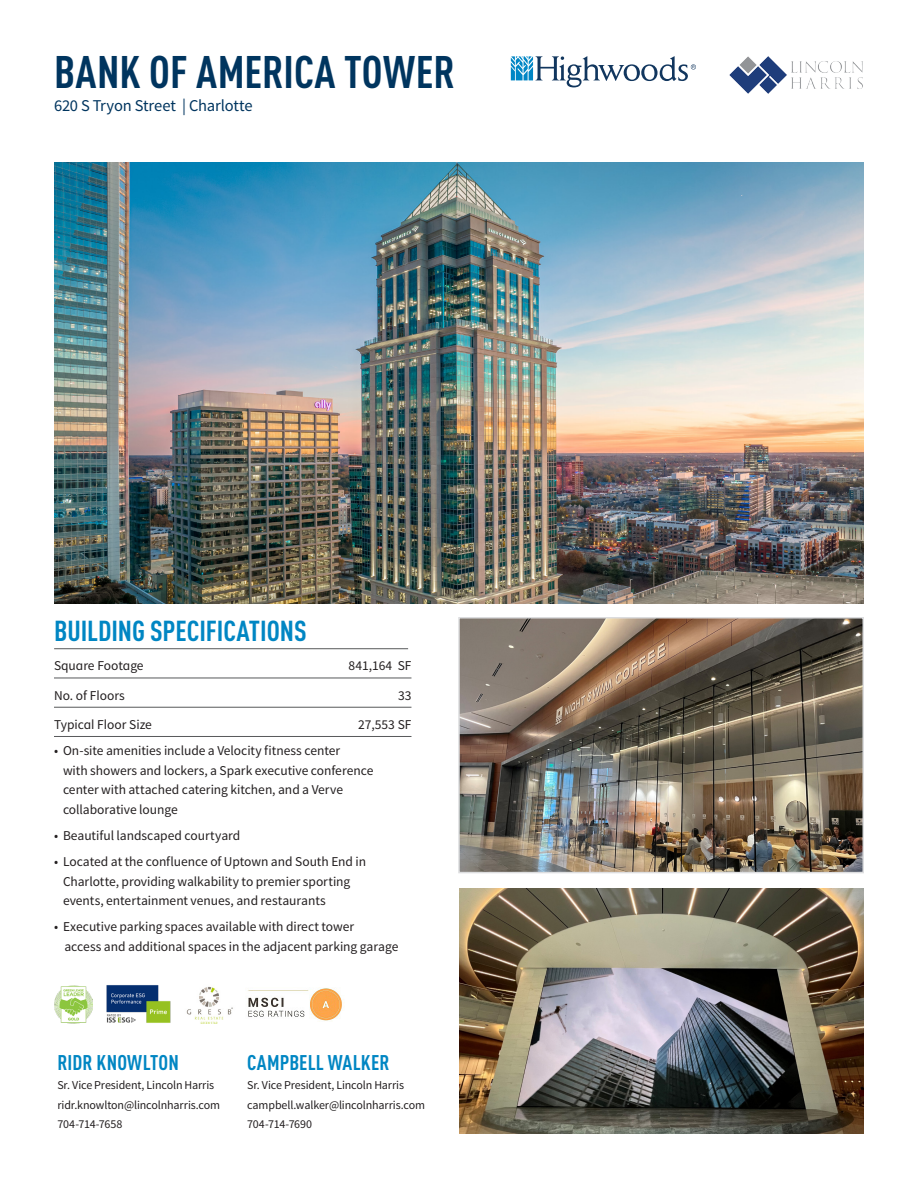
<style>
.page{position:relative;width:918px;height:1188px;background:#fff}
.page>*{position:absolute;margin:0;border:0;box-sizing:border-box;transform-origin:0 0}
.Building_Status{font:700 condensed 45px "DIN Pro";color:#00355f}
.Header_Underline{font:700 condensed 28.5px "DIN Pro";letter-spacing:-.005em;color:#0086c3}
.Blue_Bulleted_List{font:700 condensed 21px "DIN Pro";letter-spacing:.005em;color:#0086c3}
.Building_Status-2{font:16.5px "Source Sans Pro";letter-spacing:-.015em;color:#00355f}
.Blue_Bulleted_List-2{font:13.5px/19.5px "Source Sans Pro";letter-spacing:-.005em;color:#231f20}
.Stats_Underline{font:13.5px "Source Sans Pro";color:#231f20}
.Blue_Bulleted_List-3{font:12px/19.5px "Source Sans Pro";letter-spacing:-.01em;color:#231f20}
</style>
<div class="page">
<hr style="left:54px;top:648px;width:354px;height:1px;background:#57585a">
<hr style="left:54px;top:678px;width:357px;height:1px;background:#57585a">
<hr style="left:54px;top:707px;width:357px;height:1px;background:#57585a">
<hr style="left:54px;top:736px;width:357px;height:1px;background:#57585a">
<img style="left:106px;top:985px;width:65px;height:38px">
<img style="left:461px;top:620px;width:400px;height:250px">
<div style="left:458px;top:617px;width:406px;height:256px;border:2px solid #dcdddf"></div>
<img style="left:460px;top:889px;width:404px;height:245px">
<img style="left:54px;top:162px;width:810px;height:442px">
<img style="left:54px;top:985px;width:39px;height:39px">
<img style="left:186px;top:986px;width:47px;height:38px">
<img style="left:247px;top:987px;width:95px;height:34px">
<img style="left:730px;top:56px;width:133px;height:38px">
<svg style="left:511px;top:56px;width:185px;height:31px"></svg>
<p class="Building_Status" style="left:54px;top:39px;width:402px">BANK OF AMERICA TOWER</p>
<p class="Building_Status-2" style="left:54px;top:95px;width:200px">620 S Tryon Street | Charlotte</p>
<p class="Header_Underline" style="left:54px;top:610px;width:254px">BUILDING SPECIFICATIONS</p>
<p class="Stats_Underline" style="left:54px;top:658px;width:91px">Square Footage</p>
<p class="Stats_Underline" style="left:349px;top:658px;width:64px">841,164 SF</p>
<p class="Stats_Underline" style="left:54px;top:687px;width:72px">No. of Floors</p>
<p class="Stats_Underline" style="left:398px;top:687px;width:15px">33</p>
<p class="Stats_Underline" style="left:54px;top:716px;width:99px">Typical Floor Size</p>
<p class="Stats_Underline" style="left:358px;top:716px;width:55px">27,553 SF</p>
<p class="Blue_Bulleted_List-2" style="left:63px;top:741px;width:312px;text-indent:-9px">• On-site amenities include a Velocity fitness center<br>with showers and lockers, a Spark executive conference center with attached catering kitchen, and a Verve collaborative lounge</p>
<p class="Blue_Bulleted_List-2" style="left:54px;top:826px;width:188px">• Beautiful landscaped courtyard</p>
<p class="Blue_Bulleted_List-2" style="left:63px;top:852px;width:305px;text-indent:-9px">• Located at the confluence of Uptown and South End in<br>Charlotte, providing walkability to premier sporting events, entertainment venues, and restaurants</p>
<p class="Blue_Bulleted_List-2" style="left:64px;top:917px;width:336px;text-indent:-10px">• Executive parking spaces available with direct tower<br>access and additional spaces in the adjacent parking garage</p>
<p class="Blue_Bulleted_List" style="left:58px;top:1047px;width:123px">RIDR KNOWLTON</p>
<p class="Blue_Bulleted_List-3" style="left:57px;top:1076px;width:164px">Sr. Vice President, Lincoln Harris ridr.knowlton@lincolnharris.com<br>704-714-7658</p>
<p class="Blue_Bulleted_List" style="left:247px;top:1047px;width:144px">CAMPBELL WALKER</p>
<p class="Blue_Bulleted_List-3" style="left:247px;top:1076px;width:179px">Sr. Vice President, Lincoln Harris campbell.walker@lincolnharris.com<br>704-714-7690</p>
</div>
